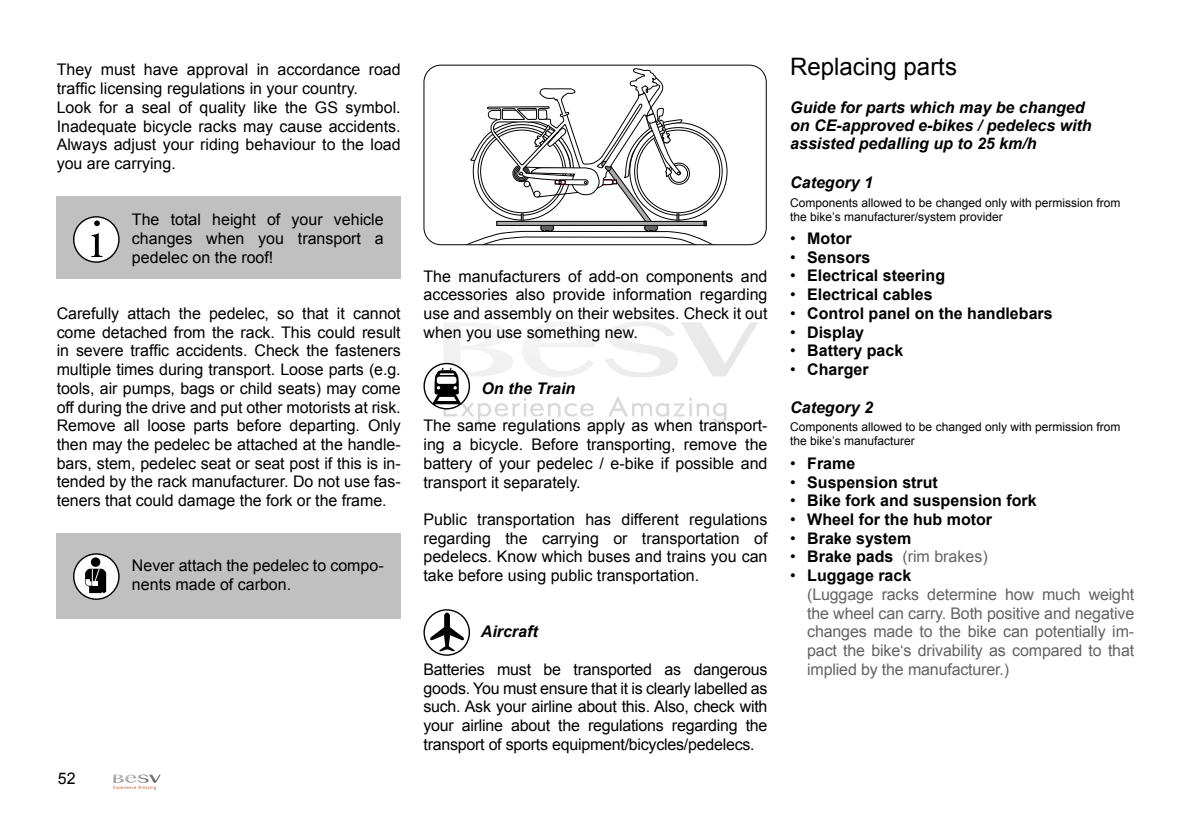
<style>
.page{position:relative;width:1191px;height:840px;background:#fff}
.page>*{position:absolute;margin:0;border:0;box-sizing:border-box;transform-origin:0 0}
.t1{font:24px "Arial";color:#000}
.t2{font:16px/18.8px "Arial";color:#000;text-align:justify}
.t3{font:16px/18.8px "Arial";letter-spacing:-.01em;color:#636363}
.t4{font:700 16px "Arial";color:#000}
.t5{font:italic 700 16px/18px "Arial";color:#000}
.t6{font:12px/14px "Arial";color:#000}
.s1{font-weight:400}
.s2{color:#000}
.s3{font-weight:700;color:#000}
</style>
<div class="page">
<svg style="left:113px;top:774px;width:48px;height:15px"></svg>
<div style="left:57px;top:196px;width:344px;height:82px;background:#c0c0c0"></div>
<div style="left:57px;top:533px;width:344px;height:85px;background:#c0c0c0"></div>
<div style="left:74px;top:217px;width:45px;height:45px;background:#fff;border-radius:50%"></div>
<div style="left:73px;top:216px;width:47px;height:46px;border:1px solid #000;border-radius:50%"></div>
<svg style="left:94px;top:220px;width:6px;height:6px"></svg>
<svg style="left:91px;top:233px;width:11px;height:24px"></svg>
<svg style="left:74px;top:553px;width:45px;height:46px"></svg>
<div style="left:73px;top:553px;width:47px;height:46px;border:1px solid #000;border-radius:50%"></div>
<div style="left:91px;top:557px;width:9px;height:9px;background:#000;border-radius:50%"></div>
<svg style="left:85px;top:567px;width:21px;height:25px"></svg>
<svg style="left:425px;top:68px;width:341px;height:176px"></svg>
<div style="left:423px;top:65px;width:343px;height:180px;border:1px solid #000;border-radius:17px"></div>
<svg style="left:427px;top:322px;width:331px;height:101px"></svg>
<div style="left:423px;top:362px;width:47px;height:47px;border:1px solid #000;border-radius:50%"></div>
<svg style="left:424px;top:609px;width:45px;height:45px"></svg>
<svg style="left:430px;top:612px;width:34px;height:39px"></svg>
<div style="left:423px;top:608px;width:47px;height:47px;border:1px solid #000;border-radius:50%"></div>
<p class="t2" style="left:57px;top:61px;width:345px;text-align:left">They must have approval in accordance road traffic licensing regulations in your country.<br>Look for a seal of quality like the GS symbol.<br>Inadequate bicycle racks may cause accidents.<br>Always adjust your riding behaviour to the load you are carrying.</p>
<p class="t2" style="left:132px;top:210px;width:253px">The total height of your vehicle changes when you transport a pedelec on the roof!</p>
<p class="t2" style="left:57px;top:304px;width:345px">Carefully attach the pedelec, so that it cannot come detached from the rack. This could result in severe traffic accidents. Check the fasteners multiple times during transport. Loose parts (e.g. tools, air pumps, bags or child seats) may come off during the drive and put other motorists at risk.<br>Remove all loose parts before departing. Only then may the pedelec be attached at the handle&shy;bars, stem, pedelec seat or seat post if this is in&shy;tended by the rack manufacturer. Do not use fas&shy;teners that could damage the fork or the frame.</p>
<p class="t2" style="left:132px;top:556px;width:253px">Never attach the pedelec to compo&shy;nents made of carbon.</p>
<p class="t2" style="left:58px;top:768px;width:19px">52</p>
<p class="t2" style="left:423px;top:266px;width:345px">The manufacturers of add-on components and accessories also provide information regarding use and assembly on their websites. Check it out when you use something new.</p>
<p class="t5" style="left:481px;top:379px;width:95px">On the Train</p>
<p class="t2" style="left:423px;top:416px;width:345px">The same regulations apply as when transport&shy;ing a bicycle. Before transporting, remove the battery of your pedelec / e-bike if possible and transport it separately.</p>
<p class="t2" style="left:423px;top:510px;width:345px">Public transportation has different regulations regarding the carrying or transportation of pedelecs. Know which buses and trains you can take before using public transportation.</p>
<p class="t5" style="left:481px;top:623px;width:58px">Aircraft</p>
<p class="t2" style="left:423px;top:659px;width:345px">Batteries must be transported as dangerous goods. You must ensure that it is clearly labelled as such. Ask your airline about this. Also, check with your airline about the regulations regarding the transport of sports equipment/bicycles/pedelecs.</p>
<h1 class="t1" style="left:790px;top:51px;width:168px">Replacing parts</h1>
<p class="t5" style="left:790px;top:99px;width:303px">Guide for parts which may be changed on CE-approved e-bikes / pedelecs with assisted pedalling up to 25 km/h</p>
<p class="t5" style="left:790px;top:174px;width:84px">Category 1</p>
<p class="t6" style="left:790px;top:195px;width:332px">Components allowed to be changed only with permission from the bike’s manufacturer/system provider</p>
<p class="t4" style="left:790px;top:228px;width:63px"><span class="s1">•</span> Motor</p>
<p class="t4" style="left:790px;top:246px;width:82px"><span class="s1">•</span> Sensors</p>
<p class="t4" style="left:790px;top:265px;width:156px"><span class="s1">•</span> Electrical steering</p>
<p class="t4" style="left:790px;top:284px;width:144px"><span class="s1">•</span> Electrical cables</p>
<p class="t4" style="left:790px;top:302px;width:264px"><span class="s1">•</span> Control panel on the handlebars</p>
<p class="t4" style="left:790px;top:321px;width:75px"><span class="s1">•</span> Display</p>
<p class="t4" style="left:790px;top:340px;width:115px"><span class="s1">•</span> Battery pack</p>
<p class="t4" style="left:790px;top:359px;width:80px"><span class="s1">•</span> Charger</p>
<p class="t5" style="left:790px;top:398px;width:84px">Category 2</p>
<p class="t6" style="left:790px;top:420px;width:332px">Components allowed to be changed only with permission from the bike’s manufacturer</p>
<p class="t4" style="left:790px;top:452px;width:67px"><span class="s1">•</span> Frame</p>
<p class="t4" style="left:790px;top:471px;width:149px"><span class="s1">•</span> Suspension strut</p>
<p class="t4" style="left:790px;top:490px;width:248px"><span class="s1">•</span> Bike fork and suspension fork</p>
<p class="t4" style="left:790px;top:508px;width:203px"><span class="s1">•</span> Wheel for the hub motor</p>
<p class="t4" style="left:790px;top:527px;width:123px"><span class="s1">•</span> Brake system</p>
<p class="t3" style="left:790px;top:547px;width:199px"><span class="s2">•</span> <span class="s3">Brake pads</span> (rim brakes)</p>
<p class="t3" style="left:807px;top:566px;width:328px;text-indent:-17px"><span class="s2">•</span> <span class="s3">Luggage rack<br></span>(Luggage racks determine how much weight the wheel can carry. Both positive and negative changes made to the bike can potentially im&shy;pact the bike‘s drivability as compared to that implied by the manufacturer.)</p>
</div>
